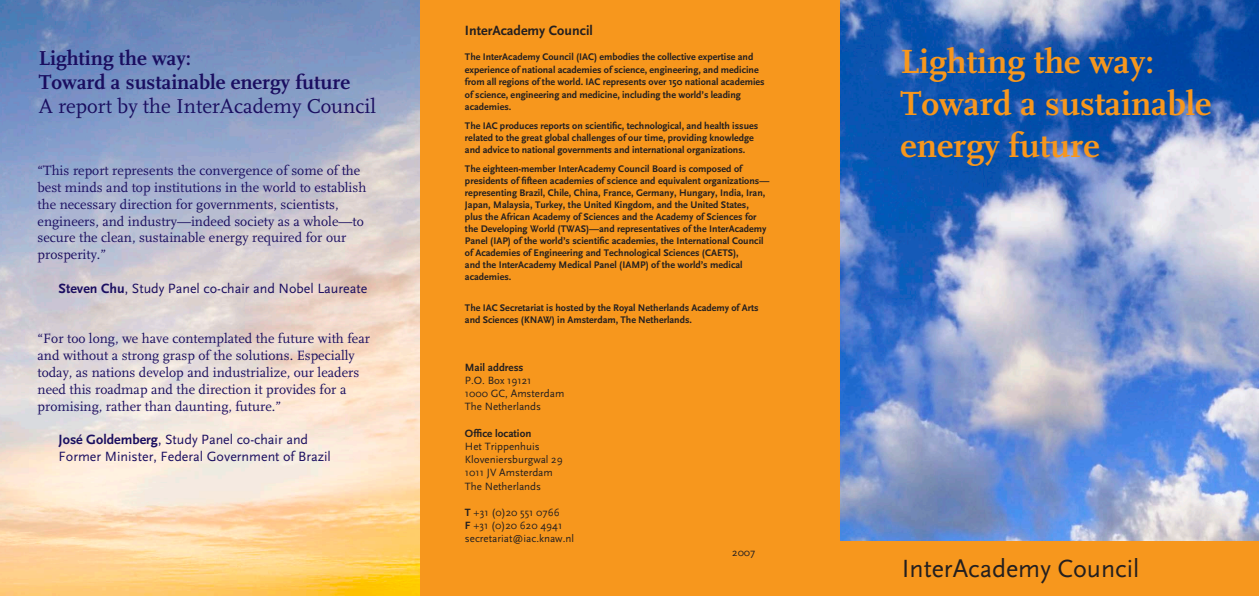
<style>
.page{position:relative;width:1259px;height:596px;background:#fff}
.page>*{position:absolute;margin:0;border:0;box-sizing:border-box;transform-origin:0 0}
.t1{font:700 35px/42px "Scala LF";color:#f7971d}
.t2{font:26px "Scala Sans";color:#231f20}
.t3{font:700 21px "Scala LF";color:#1a0e60}
.t4{font:21px "Scala LF";color:#1a0e60}
.t5{font:14px/16.8px "Scala LF";color:#1a0e60}
.t6{font:14px "Scala Sans";color:#1a0e60}
.t7{font:700 14px "Scala Sans";color:#231f20}
.t8{font:11px "Scala Sans";color:#231f20}
.t9{font:700 11px "Scala Sans";color:#231f20}
._3-koloms_bodytekst{font:700 10px/12px "Scala Sans";color:#231f20}
.s1{font-weight:700}
</style>
<div class="page">
<img style="left:839px;top:0;width:420px;height:540px">
<div style="left:836px;top:540px;width:423px;height:55px;background:#f7971d"></div>
<img style="left:0;top:0;width:420px;height:595px">
<div style="left:420px;top:0;width:419px;height:595px;background:#f7971d"></div>
<p class="t3" style="left:39px;top:46px;width:154px">Lighting the way:</p>
<p class="t3" style="left:39px;top:70px;width:312px">Toward a sustainable energy future</p>
<p class="t4" style="left:39px;top:94px;width:338px">A report by the InterAcademy Council</p>
<p class="t5" style="left:38px;top:162px;width:330px">“This report represents the convergence of some of the best minds and top institutions in the world to establish the necessary direction for governments, scientists, engineers, and industry—indeed society as a whole—to secure the clean, sustainable energy required for our prosperity.”</p>
<p class="t6" style="left:59px;top:280px;width:310px"><span class="s1">Steven Chu</span>, Study Panel co-chair and Nobel Laureate</p>
<p class="t5" style="left:38px;top:330px;width:334px">“For too long, we have contemplated the future with fear and without a strong grasp of the solutions. Especially today, as nations develop and industrialize, our leaders need this roadmap and the direction it provides for a promising, rather than daunting, future.”</p>
<p class="t6" style="left:59px;top:432px;width:251px"><span class="s1">José Goldemberg</span>, Study Panel co-chair and</p>
<p class="t6" style="left:59px;top:448px;width:274px">Former Minister, Federal Government of Brazil</p>
<p class="t7" style="left:465px;top:23px;width:129px">InterAcademy Council</p>
<p class="_3-koloms_bodytekst" style="left:465px;top:51px;width:301px;line-height:12.5px">The InterAcademy Council (IAC) embodies the collective expertise and experience of national academies of science, engineering, and medicine from all regions of the world. IAC represents over 150 national academies of science, engineering and medicine, including the world’s leading academies.</p>
<p class="_3-koloms_bodytekst" style="left:465px;top:120px;width:295px">The IAC produces reports on scientific, technological, and health issues related to the great global challenges of our time, providing knowledge and advice to national governments and international organizations.</p>
<p class="_3-koloms_bodytekst" style="left:465px;top:162px;width:306px">The eighteen-member InterAcademy Council Board is composed of presidents of fifteen academies of science and equivalent organizations— representing Brazil, Chile, China, France, Germany, Hungary, India, Iran, Japan, Malaysia, Turkey, the United Kingdom, and the United States,<br>plus the African Academy of Sciences and the Academy of Sciences for the Developing World (TWAS)—and representatives of the InterAcademy Panel (IAP) of the world’s scientific academies, the International Council of Academies of Engineering and Technological Sciences (CAETS),<br>and the InterAcademy Medical Panel (IAMP) of the world’s medical academies.</p>
<p class="_3-koloms_bodytekst" style="left:465px;top:301px;width:295px;line-height:12.5px">The IAC Secretariat is hosted by the Royal Netherlands Academy of Arts and Sciences (KNAW) in Amsterdam, The Netherlands.</p>
<p class="t9" style="left:465px;top:361px;width:60px">Mail address</p>
<p class="t8" style="left:465px;top:374px;width:68px">P.O. Box 19121</p>
<p class="t8" style="left:465px;top:387px;width:101px">1000 GC, Amsterdam</p>
<p class="t8" style="left:465px;top:400px;width:78px">The Netherlands</p>
<p class="t9" style="left:465px;top:427px;width:68px">Office location</p>
<p class="t8" style="left:465px;top:440px;width:76px">Het Trippenhuis</p>
<p class="t8" style="left:465px;top:453px;width:99px">Kloveniersburgwal 29</p>
<p class="t8" style="left:465px;top:466px;width:89px">1011 JV Amsterdam</p>
<p class="t8" style="left:465px;top:479px;width:78px">The Netherlands</p>
<p class="t8" style="left:465px;top:506px;width:96px"><span class="s1">T</span> +31 (0)20 551 0766</p>
<p class="t8" style="left:465px;top:519px;width:99px"><span class="s1">F</span> +31 (0)20 620 4941</p>
<p class="t8" style="left:465px;top:532px;width:111px">secretariat@iac.knaw.nl</p>
<p class="t8" style="left:732px;top:546px;width:25px">2007</p>
<p class="t1" style="left:900px;top:41px;width:255px">Lighting the way:</p>
<p class="t1" style="left:900px;top:83px;width:312px">Toward a sustainable energy future</p>
<p class="t2" style="left:901px;top:553px;width:239px">InterAcademy Council</p>
</div>
